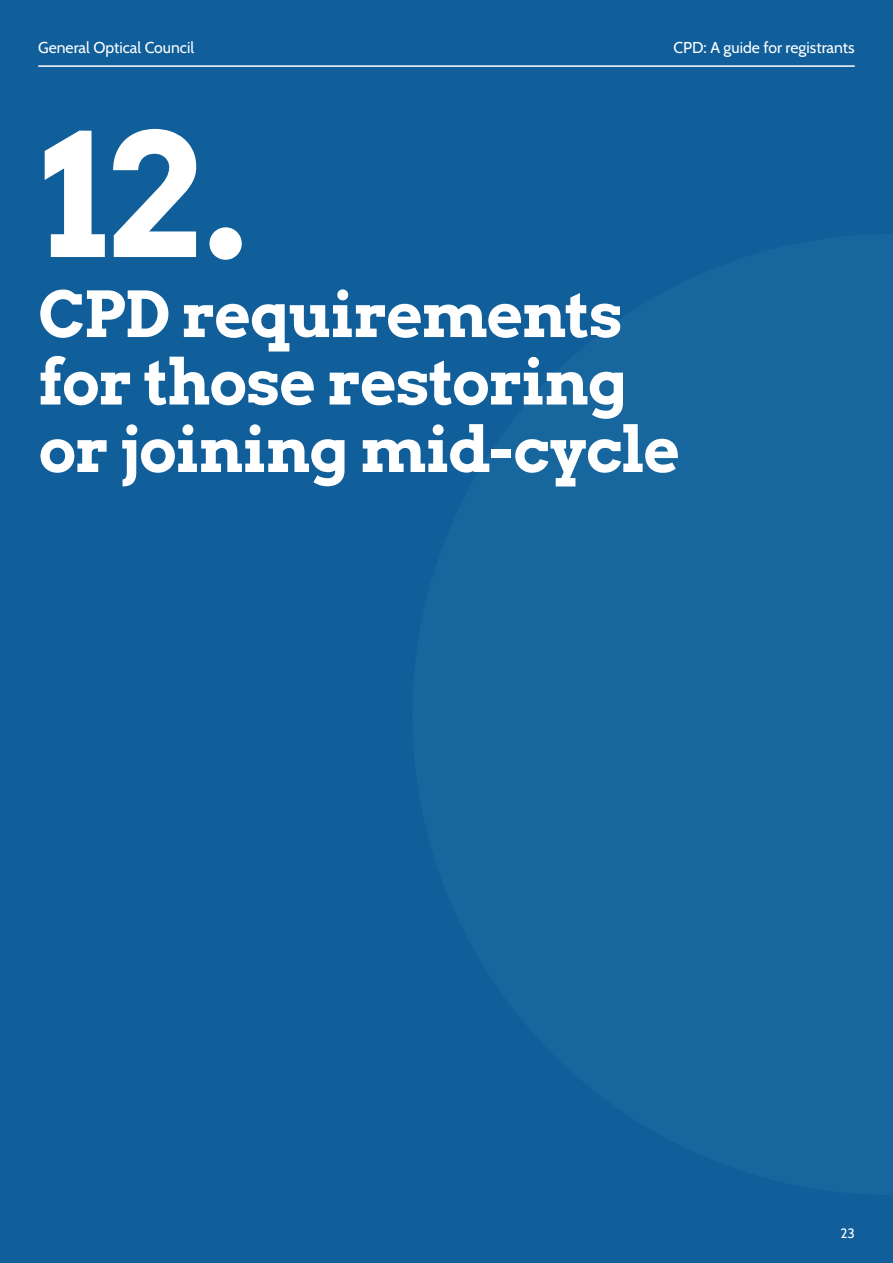
<style>
.page{position:relative;width:893px;height:1263px;background:#105f9a}
.page>*{position:absolute;margin:0;border:0;box-sizing:border-box;transform-origin:0 0}
.t1{font:700 170.4px "Arvo";color:#fff}
.t2{font:700 63px/67.5px "Arvo";letter-spacing:-.02em;color:#fff}
.t3{font:15.75px "Cabin";color:#fff}
.t4{font:13.5px "Cabin";color:#fff}
</style>
<div class="page">
<hr style="left:38px;top:65px;width:817px;height:2px;background:#fff">
<p class="t3" style="left:38px;top:36px;width:157px">General Optical Council</p>
<p class="t3" style="left:673px;top:36px;width:183px">CPD: A guide for registrants</p>
<h1 class="t1" style="left:41px;top:88px;width:208px">12.</h1>
<p class="t2" style="left:38px;top:280px;width:643px">CPD requirements for those restoring or joining mid-cycle</p>
<p class="t4" style="left:840px;top:1222px;width:16px">23</p>
</div>
